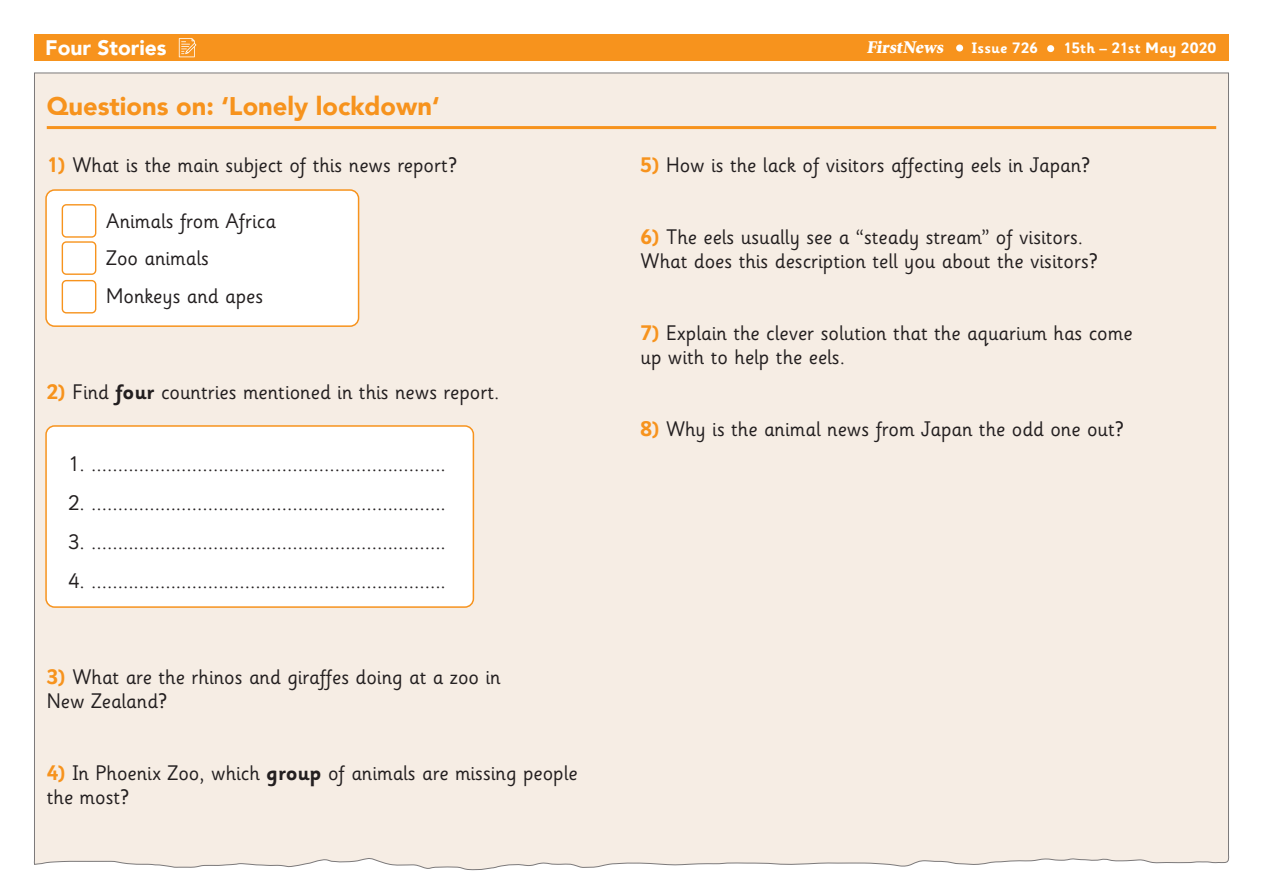
<style>
.page{position:relative;width:1263px;height:893px;background:#fff}
.page>*{position:absolute;margin:0;border:0;box-sizing:border-box;transform-origin:0 0}
.t1{font:900 25.5px "Avenir";color:#f7931d}
.t2{font:21px/24px "Sassoon Infant Std";color:#231f20}
.t3{font:900 21px "Avenir";color:#fff}
.t4{font:900 18px "Minion Std";color:#fff}
.t5{font:700 15px "Sassoon Infant Std";letter-spacing:.02em;color:#fff}
.s1{font-weight:700;color:#f7931d}
.s2{font-weight:700}
</style>
<div class="page">
<div style="left:34px;top:72px;width:1195px;height:798px;background:#f6ede4"></div>
<div style="left:34px;top:34px;width:1195px;height:27px;background:#f7931d"></div>
<div style="left:956px;top:45px;width:7px;height:7px;background:#fff;border-radius:50%"></div>
<div style="left:1047px;top:45px;width:7px;height:7px;background:#fff;border-radius:50%"></div>
<svg style="left:179px;top:38px;width:17px;height:19px"></svg>
<div style="left:46px;top:190px;width:313px;height:136px;background:#fff;border-radius:9px"></div>
<div style="left:45px;top:189px;width:314px;height:138px;border:2px solid #f7931d;border-radius:9px"></div>
<div style="left:46px;top:426px;width:427px;height:181px;background:#fff;border-radius:9px"></div>
<div style="left:45px;top:425px;width:429px;height:183px;border:2px solid #f7931d;border-radius:9px"></div>
<hr style="left:47px;top:126px;width:1169px;height:3px;background:#f7931d">
<div style="left:62px;top:204px;width:34px;height:34px;border:1px solid #f7931d;border-radius:4px"></div>
<div style="left:62px;top:241px;width:34px;height:34px;border:1px solid #f7931d;border-radius:4px"></div>
<div style="left:62px;top:280px;width:34px;height:33px;border:1px solid #f7931d;border-radius:4px"></div>
<p class="t3" style="left:45px;top:34px;width:123px">Four Stories</p>
<p class="t4" style="left:866px;top:38px;width:81px">FirstNews</p>
<p class="t5" style="left:971px;top:39px;width:68px">Issue 726</p>
<p class="t5" style="left:1063px;top:39px;width:154px">15th – 21st May 2020</p>
<p class="t1" style="left:47px;top:90px;width:394px">Questions on: ‘Lonely lockdown‘</p>
<p class="t2" style="left:47px;top:153px;width:412px"><span class="s1">1)</span> What is the main subject of this news report?</p>
<p class="t2" style="left:106px;top:202px;width:171px;line-height:37.5px">Animals from Africa<br>Zoo animals<br>Monkeys and apes</p>
<p class="t2" style="left:47px;top:380px;width:454px"><span class="s1">2)</span> Find <span class="s2">four</span> countries mentioned in this news report.</p>
<p class="t2" style="left:68px;top:452px;width:379px">1. ...................................................................</p>
<p class="t2" style="left:68px;top:491px;width:379px">2. ...................................................................</p>
<p class="t2" style="left:68px;top:530px;width:379px">3. ...................................................................</p>
<p class="t2" style="left:68px;top:569px;width:379px">4. ...................................................................</p>
<p class="t2" style="left:47px;top:665px;width:455px"><span class="s1">3)</span> What are the rhinos and giraffes doing at a zoo in<br>New Zealand?</p>
<p class="t2" style="left:47px;top:761px;width:532px"><span class="s1">4)</span> In Phoenix Zoo, which <span class="s2">group</span> of animals are missing people the most?</p>
<p class="t2" style="left:640px;top:153px;width:451px"><span class="s1">5)</span> How is the lack of visitors affecting eels in Japan?</p>
<p class="t2" style="left:640px;top:225px;width:459px"><span class="s1">6)</span> The eels usually see a “steady stream” of visitors.<br>What does this description tell you about the visitors?</p>
<p class="t2" style="left:640px;top:321px;width:494px"><span class="s1">7)</span> Explain the clever solution that the aquarium has come up with to help the eels.</p>
<p class="t2" style="left:640px;top:417px;width:485px"><span class="s1">8)</span> Why is the animal news from Japan the odd one out?</p>
</div>
